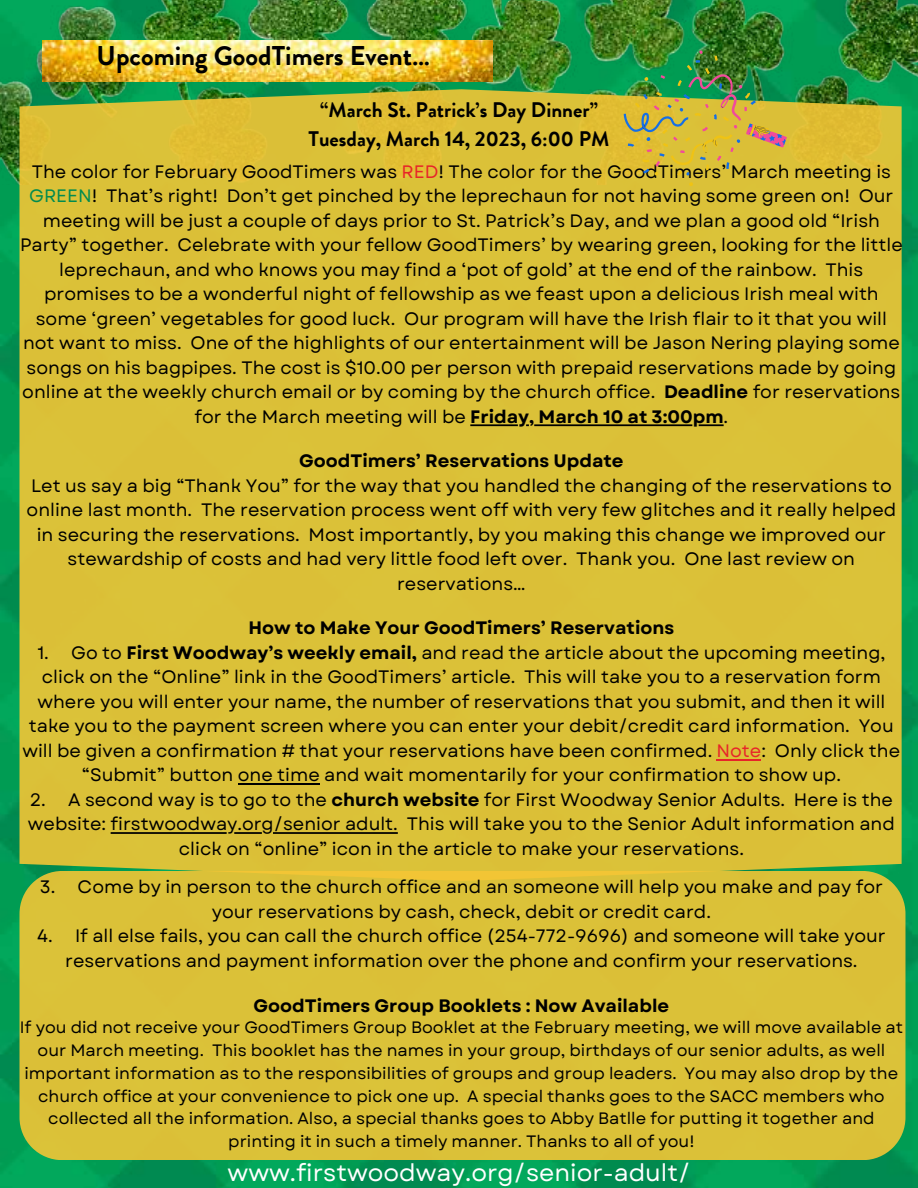
<style>
.page{position:relative;width:918px;height:1188px;background:#fff}
.page>*{position:absolute;margin:0;border:0;box-sizing:border-box;transform-origin:0 0}
.t1{font:700 27px "Brandon Grotesque Web";color:#000}
.t2{font:24px "Garet";color:#fff}
.t3{font:700 21px/29.2px "Brandon Grotesque Web";color:#000;text-align:center}
.t4{font:18px/24.5px "Garet";color:#000;text-align:center}
.t5{font:700 18px "Garet";color:#000}
.t6{font:16.5px/22.8px "Garet";color:#000;text-align:center}
.s1{color:#e72429}
.s2{color:#018b4f}
.s3{font-weight:700}
</style>
<div class="page">
<img style="left:0;top:185px;width:918px;height:1003px">
<img style="left:0;top:0;width:918px;height:185px">
<img style="left:43px;top:40px;width:450px;height:42px">
<div style="left:19px;top:89px;width:883px;height:782px;background:#dbc138"></div>
<div style="left:19px;top:871px;width:886px;height:288px;background:#dbc138"></div>
<hr style="left:699px;top:424px;width:25px;height:2px;background:#000">
<hr style="left:534px;top:424px;width:158px;height:2px;background:#000">
<hr style="left:470px;top:424px;width:48px;height:2px;background:#000">
<hr style="left:717px;top:759px;width:44px;height:1px;background:#e72429">
<hr style="left:238px;top:783px;width:82px;height:2px;background:#000">
<hr style="left:273px;top:832px;width:125px;height:2px;background:#000">
<hr style="left:234px;top:832px;width:28px;height:2px;background:#000">
<hr style="left:111px;top:832px;width:116px;height:2px;background:#000">
<img style="left:624px;top:50px;width:163px;height:136px">
<h1 class="t1" style="left:97px;top:36px;width:335px">Upcoming GoodTimers Event…</h1>
<p class="t3" style="left:309px;top:95px;width:302px">“March St. Patrick’s Day Dinner”<br>Tuesday, March 14, 2023, 6:00 PM</p>
<p class="t4" style="left:20px;top:160px;width:884px">The color for February GoodTimers was <span class="s1">RED</span>! The color for the GoodTimers’ March meeting is <span class="s2">GREEN</span>! That’s right! Don’t get pinched by the leprechaun for not having some green on! Our meeting will be just a couple of days prior to St. Patrick’s Day, and we plan a good old “Irish Party” together. Celebrate with your fellow GoodTimers’ by wearing green, looking for the little leprechaun, and who knows you may find a ‘pot of gold’ at the end of the rainbow. This promises to be a wonderful night of fellowship as we feast upon a delicious Irish meal with some ‘green’ vegetables for good luck. Our program will have the Irish flair to it that you will not want to miss. One of the highlights of our entertainment will be Jason Nering playing some songs on his bagpipes. The cost is $10.00 per person with prepaid reservations made by going online at the weekly church email or by coming by the church office. <span class="s3">Deadline</span> for reservations for the March meeting will be <span class="s3">Friday, March 10 at 3:00pm</span>.</p>
<p class="t5" style="left:299px;top:450px;width:326px">GoodTimers’ Reservations Update</p>
<p class="t4" style="left:27px;top:474px;width:871px">Let us say a big “Thank You” for the way that you handled the changing of the reservations to online last month. The reservation process went off with very few glitches and it really helped in securing the reservations. Most importantly, by you making this change we improved our stewardship of costs and had very little food left over. Thank you. One last review on reservations…</p>
<p class="t5" style="left:248px;top:617px;width:427px">How to Make Your GoodTimers’ Reservations</p>
<p class="t4" style="left:22px;top:641px;width:879px">1. Go to <span class="s3">First Woodway’s weekly email,</span> and read the article about the upcoming meeting, click on the “Online” link in the GoodTimers’ article. This will take you to a reservation form where you will enter your name, the number of reservations that you submit, and then it will take you to the payment screen where you can enter your debit/credit card information. You will be given a confirmation # that your reservations have been confirmed. <span class="s1">Note</span>: Only click the “Submit” button one time and wait momentarily for your confirmation to show up.</p>
<p class="t4" style="left:28px;top:788px;width:868px">2. A second way is to go to the <span class="s3">church website</span> for First Woodway Senior Adults. Here is the website: firstwoodway.org/senior adult. This will take you to the Senior Adult information and click on “online” icon in the article to make your reservations.</p>
<p class="t4" style="left:40px;top:875px;width:845px">3. Come by in person to the church office and an someone will help you make and pay for your reservations by cash, check, debit or credit card.</p>
<p class="t4" style="left:37px;top:924px;width:850px">4. If all else fails, you can call the church office (254-772-9696) and someone will take your reservations and payment information over the phone and confirm your reservations.</p>
<p class="t5" style="left:254px;top:994px;width:417px">GoodTimers Group Booklets : Now Available</p>
<p class="t6" style="left:20px;top:1017px;width:885px">If you did not receive your GoodTimers Group Booklet at the February meeting, we will move available at our March meeting. This booklet has the names in your group, birthdays of our senior adults, as well important information as to the responsibilities of groups and group leaders. You may also drop by the church office at your convenience to pick one up. A special thanks goes to the SACC members who collected all the information. Also, a special thanks goes to Abby Batlle for putting it together and printing it in such a timely manner. Thanks to all of you!</p>
<h2 class="t2" style="left:228px;top:1158px;width:465px">www.firstwoodway.org/senior-adult/</h2>
</div>
